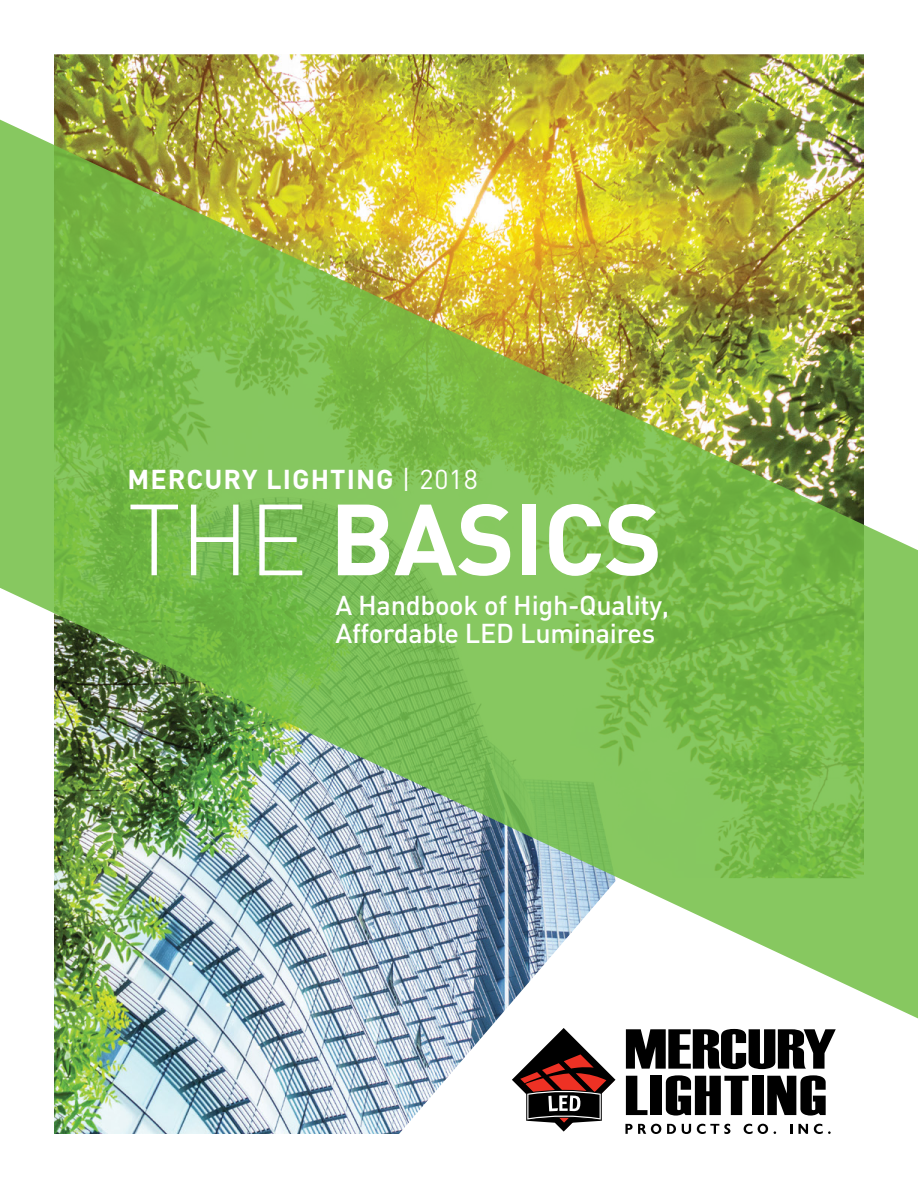
<style>
.page{position:relative;width:918px;height:1188px;background:#fff}
.page>*{position:absolute;margin:0;border:0;box-sizing:border-box;transform-origin:0 0}
.t1{font:700 99.3px "DIN";letter-spacing:-.01em;color:#fff}
.t2{font:500 27px/28.8px "DIN";letter-spacing:-.01em;color:#fff}
.t3{font:700 27px "DIN";letter-spacing:.04em;color:#fff}
.s1{font-weight:400}
.s2{font-weight:300}
</style>
<div class="page">
<img style="left:54px;top:54px;width:810px;height:1080px">
<img style="left:0;top:120px;width:918px;height:905px">
<svg style="left:626px;top:1029px;width:210px;height:40px"></svg>
<svg style="left:626px;top:1076px;width:22px;height:39px"></svg>
<div style="left:651px;top:1076px;width:11px;height:39px;background:#000"></div>
<svg style="left:666px;top:1075px;width:83px;height:41px"></svg>
<div style="left:752px;top:1076px;width:12px;height:39px;background:#000"></div>
<svg style="left:767px;top:1075px;width:59px;height:41px"></svg>
<svg style="left:625px;top:1124px;width:36px;height:10px"></svg>
<svg style="left:667px;top:1124px;width:9px;height:10px"></svg>
<svg style="left:682px;top:1124px;width:9px;height:10px"></svg>
<svg style="left:697px;top:1124px;width:33px;height:10px"></svg>
<svg style="left:744px;top:1124px;width:24px;height:10px"></svg>
<svg style="left:790px;top:1124px;width:2px;height:10px"></svg>
<svg style="left:798px;top:1124px;width:10px;height:10px"></svg>
<svg style="left:814px;top:1124px;width:17px;height:10px"></svg>
<svg style="left:512px;top:1028px;width:104px;height:104px"></svg>
<p class="t3" style="left:128px;top:462px;width:352px">MERCURY LIGHTING <span class="s1">| 2018</span></p>
<h1 class="t1" style="left:128px;top:474px;width:537px"><span class="s2">THE</span> BASICS</h1>
<p class="t2" style="left:335px;top:590px;width:335px">A Handbook of High-Quality,<br>Affordable LED Luminaires</p>
</div>
